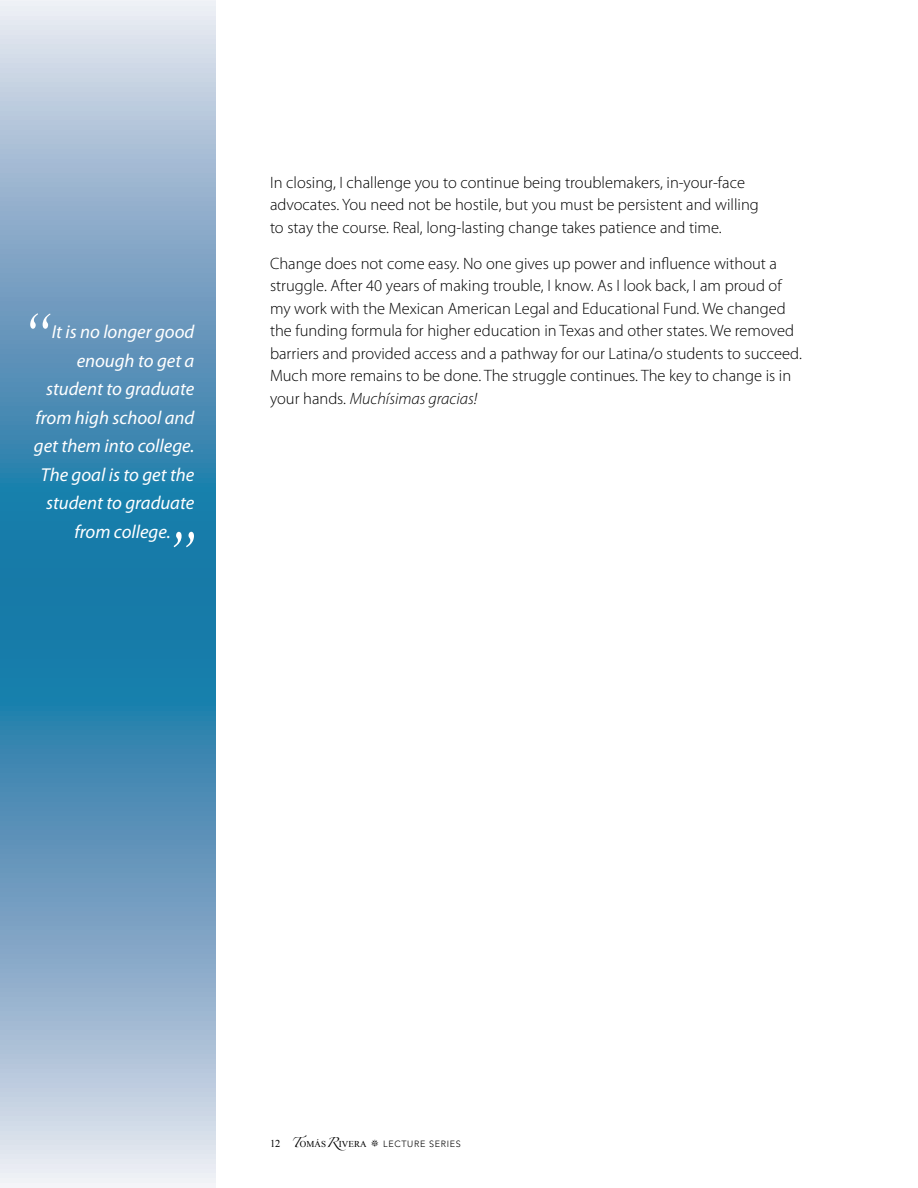
<style>
.page{position:relative;width:918px;height:1188px;background:#fff}
.page>*{position:absolute;margin:0;border:0;box-sizing:border-box;transform-origin:0 0}
.t1{font:italic 72px "Times New Roman";color:#fff;scale:.77 1}
.pull_quote{font:italic 18.75px "Myriad Pro";color:#fff}
.P__body{font:300 16.5px/22.5px "Myriad Pro";color:#000}
.t2{font:300 9px "Avenir LT Std";letter-spacing:.075em;color:#000}
.s1{font-style:italic}
.s2{font-family:"Times New Roman";font-weight:400;font-size:10.5px}
.s3{font-family:"Zapfino";font-weight:400}
.s4{font-family:"Times New Roman";font-weight:400}
</style>
<div class="page">
<svg style="left:0;top:0;width:215px;height:1188px;background:#73a4c4"></svg>
<h1 class="t1" style="left:20px;top:288px;width:42px">“</h1>
<h4 class="pull_quote" style="left:52px;top:322px;width:144px">It is no longer good</h4>
<h4 class="pull_quote" style="left:77px;top:350px;width:119px">enough to get a</h4>
<h4 class="pull_quote" style="left:46px;top:379px;width:150px">student to graduate</h4>
<h4 class="pull_quote" style="left:35px;top:407px;width:160px">from high school and</h4>
<h4 class="pull_quote" style="left:34px;top:436px;width:162px">get them into college.</h4>
<h4 class="pull_quote" style="left:41px;top:464px;width:155px">The goal is to get the</h4>
<h4 class="pull_quote" style="left:46px;top:493px;width:150px">student to graduate</h4>
<h4 class="pull_quote" style="left:74px;top:521px;width:98px">from college.</h4>
<h1 class="t1" style="left:164px;top:507px;width:42px">”</h1>
<p class="P__body" style="left:270px;top:171px;width:490px">In closing, I challenge you to continue being troublemakers, in-your-face advocates. You need not be hostile, but you must be persistent and willing to stay the course. Real, long-lasting change takes patience and time.</p>
<p class="P__body" style="left:270px;top:252px;width:533px">Change does not come easy. No one gives up power and influence without a struggle. After 40 years of making trouble, I know. As I look back, I am proud of my work with the Mexican American Legal and Educational Fund. We changed the funding formula for higher education in Texas and other states. We removed barriers and provided access and a pathway for our Latina/o students to succeed.<br>Much more remains to be done. The struggle continues. The key to change is in your hands. <span class="s1">Muchísimas gracias!</span></p>
<p class="t2" style="left:270px;top:1139px;width:192px"><span class="s2">12</span> <span class="s3">T</span><span class="s4">OMÁS</span><span class="s3">R</span><span class="s4">IVERA</span> • LECTURE SERIES</p>
</div>
